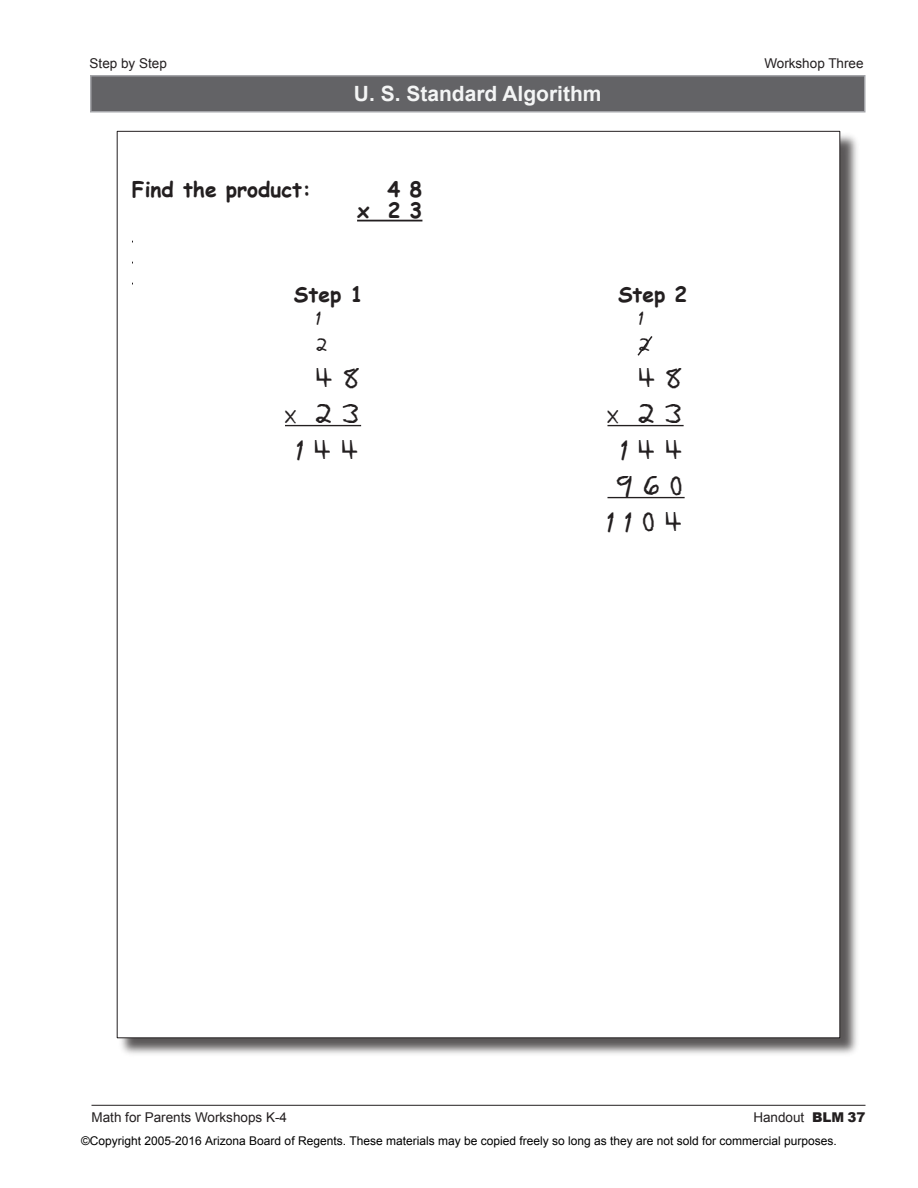
<style>
.page{position:relative;width:918px;height:1188px;background:#fff}
.page>*{position:absolute;margin:0;border:0;box-sizing:border-box;transform-origin:0 0}
.t1{font:27px "Dear Teacher Normal";color:#231f20}
.t2{font:700 21px "Comic Sans MS";color:#231f20}
.t3{font:700 21px "Arial";color:#f4f5f5}
.t4{font:18px "Dear Teacher Normal";color:#231f20}
.t5{font:13.5px "Arial";color:#231f20}
.t6{font:12px "Arial";color:#000}
.s1{font-size:18.9px}
.s2{font-style:inherit}
.s3{font-weight:900}
</style>
<div class="page">
<hr style="left:92px;top:1105px;width:774px;height:1px;background:#231f20">
<div style="left:118px;top:132px;width:742px;height:926px;background:#231f20;opacity:.75"></div>
<div style="left:117px;top:131px;width:723px;height:907px;background:#fff"></div>
<div style="left:91px;top:76px;width:774px;height:36px;background:#636366"></div>
<hr style="left:90px;top:75px;width:776px;height:1px;background:#a5a6aa">
<hr style="left:90px;top:76px;width:2px;height:35px;background:#a5a6aa">
<hr style="left:864px;top:76px;width:2px;height:35px;background:#a5a6aa">
<hr style="left:90px;top:111px;width:776px;height:1px;background:#a5a6aa">
<hr style="left:357px;top:220px;width:65px;height:1px;background:#231f20">
<hr style="left:285px;top:425px;width:76px;height:1px;background:#231f20">
<svg style="left:637px;top:336px;width:16px;height:20px"></svg>
<hr style="left:608px;top:425px;width:76px;height:1px;background:#231f20">
<hr style="left:608px;top:497px;width:77px;height:1px;background:#231f20">
<p class="t5" style="left:90px;top:55px;width:79px">Step by Step</p>
<p class="t5" style="left:764px;top:55px;width:101px">Workshop Three</p>
<p class="t3" style="left:354px;top:82px;width:249px">U. S. Standard Algorithm</p>
<p class="t2" style="left:132px;top:174px;width:181px">Find the product:</p>
<p class="t2" style="left:387px;top:174px;width:36px">4 8</p>
<p class="t2" style="left:357px;top:195px;width:67px">x 2 3</p>
<p class="t2" style="left:294px;top:279px;width:71px">Step 1</p>
<p class="t2" style="left:618px;top:279px;width:71px">Step 2</p>
<p class="t4" style="left:316px;top:310px;width:7px">1</p>
<p class="t4" style="left:316px;top:337px;width:13px">2</p>
<p class="t1" style="left:317px;top:367px;width:47px">4 8</p>
<p class="t1" style="left:285px;top:403px;width:78px"><span class="s1">X</span> 2 3</p>
<p class="t1" style="left:297px;top:439px;width:65px">1 4 4</p>
<p class="t4" style="left:639px;top:310px;width:7px">1</p>
<p class="t4" style="left:639px;top:337px;width:13px">2</p>
<p class="t1" style="left:639px;top:367px;width:47px">4 8</p>
<p class="t1" style="left:608px;top:403px;width:78px"><span class="s1">X</span> 2 3</p>
<p class="t1" style="left:621px;top:439px;width:65px">1 4 4</p>
<p class="t1" style="left:617px;top:475px;width:70px">9 6 0</p>
<p class="t1" style="left:608px;top:511px;width:78px">1 1 0 4</p>
<p class="t5" style="left:92px;top:1110px;width:197px">Math <span class="s2">for Parents</span> Workshops K-4</p>
<p class="t5" style="left:753px;top:1110px;width:114px">Handout <span class="s3">BLM 37</span></p>
<p class="t6" style="left:81px;top:1133px;width:757px">©Copyright 2005-2016 Arizona Board of Regents. These materials may be copied freely so long as they are not sold for commercial purposes.</p>
</div>
